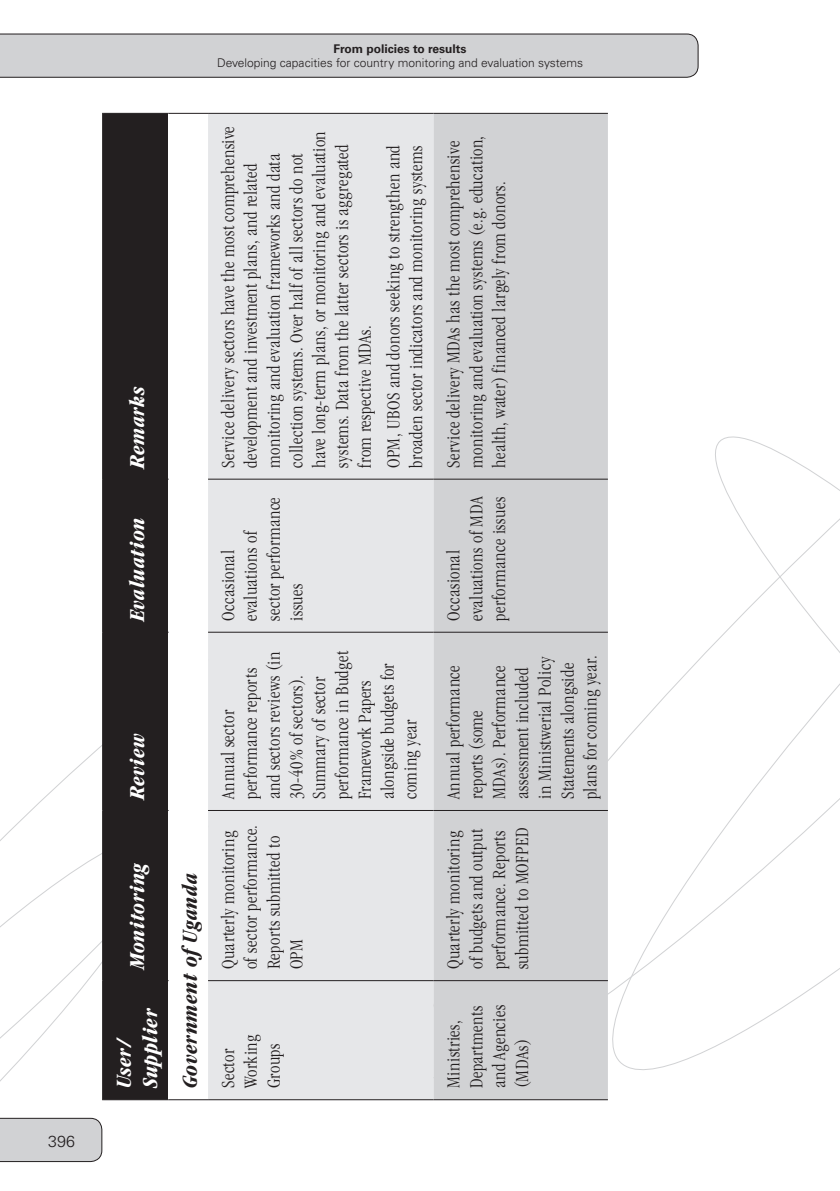
<style>
.page{position:relative;width:840px;height:1191px;background:#fff}
.page>*{position:absolute;margin:0;border:0;box-sizing:border-box;transform-origin:0 0}
.t1{font:italic 700 condensed 22px/26.4px "Garamond";letter-spacing:.015em;color:#fff}
.t2{font:italic 700 condensed 22px "Garamond";letter-spacing:.02em;color:#231f20}
.t3{font:300 condensed 19px/22.8px "Garamond";letter-spacing:.02em;color:#231f20}
.t4{font:300 16px "Univers";color:#231f20}
.t5{font:300 12px "Univers";color:#231f20}
.t6{font:700 12px "Univers";color:#231f20}
</style>
<div class="page">
<svg style="left:0;top:745px;width:367px;height:418px"></svg>
<svg style="left:572px;top:33px;width:267px;height:1068px"></svg>
<div style="left:0;top:1118px;width:102px;height:43px;background:#d1d2d4"></div>
<svg style="left:0;top:34px;width:698px;height:44px;background:#cbcbcd"></svg>
<svg style="left:839px;top:489px;width:1px;height:481px"></svg>
<div style="left:103px;top:114px;width:65px;height:985px;background:#231f20"></div>
<div style="left:168px;top:113px;width:40px;height:986px;background:#fff"></div>
<div style="left:208px;top:114px;width:225px;height:985px;background:#e6e7e9"></div>
<div style="left:433px;top:114px;width:174px;height:985px;background:#d1d2d4"></div>
<hr style="left:102px;top:980px;width:1px;height:120px;background:#231f20">
<hr style="left:103px;top:1099px;width:65px;height:1px;background:#231f20">
<hr style="left:102px;top:810px;width:1px;height:170px;background:#231f20">
<hr style="left:103px;top:980px;width:65px;height:1px;background:#231f20">
<hr style="left:102px;top:632px;width:1px;height:178px;background:#231f20">
<hr style="left:103px;top:810px;width:65px;height:1px;background:#231f20">
<hr style="left:102px;top:479px;width:1px;height:153px;background:#231f20">
<hr style="left:103px;top:631px;width:65px;height:1px;background:#231f20">
<hr style="left:102px;top:113px;width:1px;height:366px;background:#231f20">
<hr style="left:103px;top:478px;width:65px;height:1px;background:#231f20">
<hr style="left:103px;top:113px;width:65px;height:1px;background:#231f20">
<hr style="left:168px;top:1099px;width:40px;height:1px;background:#231f20">
<hr style="left:168px;top:113px;width:40px;height:1px;background:#231f20">
<hr style="left:208px;top:1099px;width:225px;height:1px;background:#231f20">
<hr style="left:208px;top:980px;width:225px;height:1px;background:#231f20">
<hr style="left:208px;top:810px;width:225px;height:1px;background:#231f20">
<hr style="left:208px;top:631px;width:225px;height:1px;background:#231f20">
<hr style="left:208px;top:478px;width:225px;height:1px;background:#231f20">
<hr style="left:208px;top:113px;width:225px;height:1px;background:#231f20">
<hr style="left:433px;top:1099px;width:174px;height:1px;background:#231f20">
<hr style="left:433px;top:980px;width:174px;height:1px;background:#231f20">
<hr style="left:433px;top:810px;width:174px;height:1px;background:#231f20">
<hr style="left:433px;top:631px;width:174px;height:1px;background:#231f20">
<hr style="left:433px;top:478px;width:174px;height:1px;background:#231f20">
<hr style="left:433px;top:113px;width:174px;height:1px;background:#231f20">
<p class="t4" style="left:48px;top:1131px;width:28px">396</p>
<p class="t6" style="left:333px;top:42px;width:134px">From policies to results</p>
<p class="t5" style="left:217px;top:56px;width:367px">Developing capacities for country monitoring and evaluation systems</p>
<p class="t1" style="left:123px;top:468px;width:83px;rotate:-90deg">Remarks</p>
<p class="t1" style="left:123px;top:621px;width:105px;rotate:-90deg">Evaluation</p>
<p class="t1" style="left:123px;top:799px;width:67px;rotate:-90deg">Review</p>
<p class="t1" style="left:123px;top:969px;width:108px;rotate:-90deg">Monitoring</p>
<p class="t1" style="left:110px;top:1088px;width:82px;rotate:-90deg">User/<br>Supplier</p>
<p class="t2" style="left:177px;top:1088px;width:217px;rotate:-90deg">Government of Uganda</p>
<p class="t3" style="left:216px;top:468px;width:343px;rotate:-90deg">Service delivery sectors have the most comprehensive development and investment plans, and related monitoring and evaluation frameworks and data collection systems. Over half of all sectors do not have long-term plans, or monitoring and evaluation systems. Data from the latter sectors is aggregated from respective MDAs.</p>
<p class="t3" style="left:382px;top:468px;width:324px;rotate:-90deg">OPM, UBOS and donors seeking to strengthen and broaden sector indicators and monitoring systems</p>
<p class="t3" style="left:216px;top:621px;width:125px;rotate:-90deg">Occasional evaluations of sector performance issues</p>
<p class="t3" style="left:216px;top:799px;width:150px;rotate:-90deg">Annual sector performance reports and sectors reviews (in<br>30-40% of sectors).<br>Summary of sector performance in Budget<br>Framework Papers alongside budgets for coming year</p>
<p class="t3" style="left:216px;top:969px;width:146px;rotate:-90deg">Quarterly monitoring of sector performance.<br>Reports submitted to<br>OPM</p>
<p class="t3" style="left:216px;top:1088px;width:55px;rotate:-90deg">Sector<br>Working<br>Groups</p>
<p class="t3" style="left:442px;top:468px;width:333px;rotate:-90deg">Service delivery MDAs has the most comprehensive monitoring and evaluation systems (e.g. education, health, water) financed largely from donors.</p>
<p class="t3" style="left:442px;top:621px;width:126px;rotate:-90deg">Occasional evaluations of MDA performance issues</p>
<p class="t3" style="left:442px;top:799px;width:145px;rotate:-90deg">Annual performance reports (some<br>MDAs). Performance assessment included in Ministwerial Policy<br>Statements alongside plans for coming year.</p>
<p class="t3" style="left:442px;top:969px;width:143px;rotate:-90deg">Quarterly monitoring of budgets and output performance. Reports submitted to MOFPED</p>
<p class="t3" style="left:442px;top:1088px;width:85px;rotate:-90deg">Ministries,<br>Departments and Agencies (MDAs)</p>
</div>
